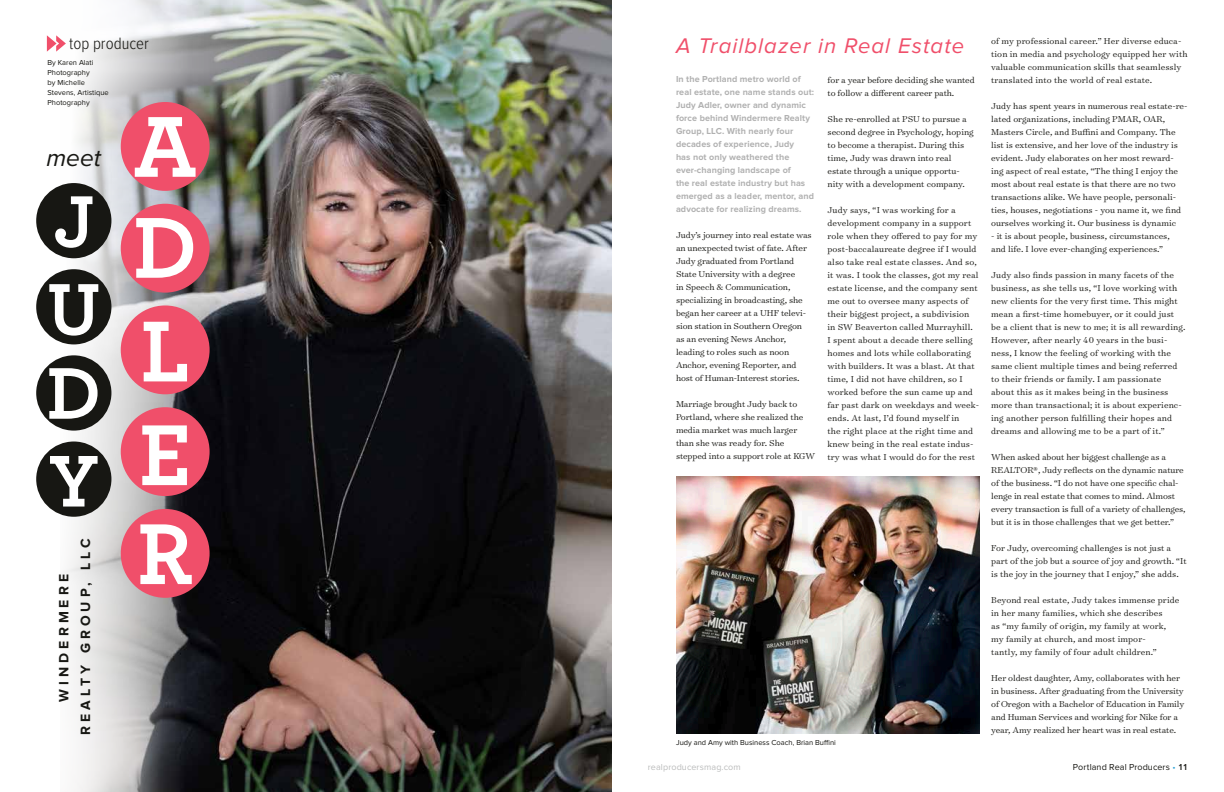
<style>
.page{position:relative;width:1224px;height:792px;background:#fff}
.page>*{position:absolute;margin:0;border:0;box-sizing:border-box;transform-origin:0 0}
.t1{font:700 90.7px/101.8px "Archer Pro";color:#fff;text-align:justify}
.t2{font:700 76.8px/86.5px "Archer Pro";color:#fff;text-align:justify}
.t3{font:italic 24.5px "Proxima Nova";color:#171713}
.t4{font:italic 22px "Proxima Nova";letter-spacing:.05em;color:#f04f6a}
.t5{font:300 17px "Proxima Nova Cond";color:#171713}
.t6{font:700 13.9px "Proxima Nova";letter-spacing:.29em;color:#171713}
.t7{font:300 9.8px/13px "Surveyor Text";color:#171713}
.t8{font:700 9px/13px "Proxima Nova";letter-spacing:.01em;color:#b1b1b1}
.t9{font:9px "Proxima Nova";letter-spacing:.01em;color:#171713}
.t10{font:9px "Proxima Nova";letter-spacing:.01em;color:#bbbcbc}
.t11{font:7.5px/10px "Proxima Nova";color:#171713}
.s1{color:#31a5d9}
.s2{font-weight:600}
</style>
<div class="page">
<img style="left:84px;top:0;width:528px;height:792px">
<img style="left:77px;top:0;width:436px;height:160px">
<svg style="left:36px;top:162px;width:184px;height:630px"></svg>
<svg style="left:47px;top:35px;width:19px;height:17px"></svg>
<img style="left:676px;top:476px;width:303px;height:258px">
<div style="left:36px;top:183px;width:75px;height:75px;background:#171713;border-radius:50%"></div>
<div style="left:36px;top:269px;width:75px;height:75px;background:#171713;border-radius:50%"></div>
<div style="left:36px;top:355px;width:75px;height:76px;background:#171713;border-radius:50%"></div>
<div style="left:36px;top:442px;width:75px;height:75px;background:#171713;border-radius:50%"></div>
<div style="left:121px;top:102px;width:89px;height:89px;background:#f04f6a;border-radius:50%"></div>
<div style="left:121px;top:204px;width:89px;height:89px;background:#f04f6a;border-radius:50%"></div>
<div style="left:121px;top:305px;width:89px;height:89px;background:#f04f6a;border-radius:50%"></div>
<div style="left:121px;top:407px;width:89px;height:89px;background:#f04f6a;border-radius:50%"></div>
<div style="left:121px;top:509px;width:89px;height:89px;background:#f04f6a;border-radius:50%"></div>
<h3 class="t5" style="left:69px;top:35px;width:81px">top producer</h3>
<h3 class="t4" style="left:676px;top:33px;width:290px">A Trailblazer in Real Estate</h3>
<p class="t11" style="left:48px;top:58px;width:63px">By Karen Alati<br>Photography<br>by Michelle<br>Stevens, Artistique<br>Photography</p>
<p class="t8" style="left:676px;top:73px;width:140px">In the Portland metro world of real estate, one name stands out:<br>Judy Adler, owner and dynamic force behind Windermere Realty<br>Group, LLC. With nearly four decades of experience, Judy<br>has not only weathered the ever-changing landscape of<br>the real estate industry but has emerged as a leader, mentor, and advocate for realizing dreams.</p>
<p class="t7" style="left:676px;top:229px;width:137px">Judy’s journey into real estate was an unexpected twist of fate. After<br>Judy graduated from Portland<br>State University with a degree<br>in Speech &amp; Communication, specializing in broadcasting, she began her career at a UHF televi&shy;sion station in Southern Oregon as an evening News Anchor, leading to roles such as noon<br>Anchor, evening Reporter, and host of Human-Interest stories.</p>
<p class="t7" style="left:676px;top:398px;width:141px">Marriage brought Judy back to<br>Portland, where she realized the media market was much larger than she was ready for. She stepped into a support role at KGW</p>
<p class="t7" style="left:828px;top:73px;width:149px">for a year before deciding she wanted to follow a different career path.</p>
<p class="t7" style="left:828px;top:112px;width:148px">She re-enrolled at PSU to pursue a second degree in Psychology, hoping to become a therapist. During this time, Judy was drawn into real estate through a unique opportu&shy;nity with a development company.</p>
<p class="t7" style="left:828px;top:203px;width:153px">Judy says, “I was working for a development company in a support role when they offered to pay for my post-baccalaureate degree if I would also take real estate classes. And so, it was. I took the classes, got my real estate license, and the company sent me out to oversee many aspects of their biggest project, a subdivision in SW Beaverton called Murrayhill.<br>I spent about a decade there selling homes and lots while collaborating with builders. It was a blast. At that time, I did not have children, so I worked before the sun came up and far past dark on weekdays and week&shy;ends. At last, I’d found myself in<br>the right place at the right time and knew being in the real estate indus&shy;try was what I would do for the rest</p>
<h1 class="t1" style="left:133px;top:90px;width:66px">A D L E R</h1>
<h3 class="t3" style="left:46px;top:144px;width:56px">meet</h3>
<h2 class="t2" style="left:46px;top:173px;width:56px">J U D Y</h2>
<h3 class="t6" style="left:79px;top:735px;width:197px;rotate:-90deg">REALTY GROUP, LLC</h3>
<h3 class="t6" style="left:57px;top:702px;width:129px;rotate:-90deg">WINDERMERE</h3>
<p class="t11" style="left:676px;top:738px;width:161px">Judy and Amy with Business Coach, Brian Buffini</p>
<p class="t7" style="left:991px;top:34px;width:198px">of my professional career.” Her diverse educa&shy;tion in media and psychology equipped her with valuable communication skills that seamlessly translated into the world of real estate.</p>
<p class="t7" style="left:991px;top:99px;width:198px">Judy has spent years in numerous real estate-re&shy;lated organizations, including PMAR, OAR, Masters Circle, and Buffini and Company. The list is extensive, and her love of the industry is evident. Judy elaborates on her most reward&shy;ing aspect of real estate, “The thing I enjoy the most about real estate is that there are no two transactions alike. We have people, personali&shy;ties, houses, negotiations - you name it, we find ourselves working it. Our business is dynamic</p>
<p class="t7" style="left:991px;top:229px;width:180px">- it is about people, business, circumstances, and life. I love ever-changing experiences.”</p>
<p class="t7" style="left:991px;top:268px;width:196px">Judy also finds passion in many facets of the business, as she tells us, “I love working with new clients for the very first time. This might mean a first-time homebuyer, or it could just be a client that is new to me; it is all rewarding.<br>However, after nearly 40 years in the busi&shy;ness, I know the feeling of working with the same client multiple times and being referred to their friends or family. I am passionate about this as it makes being in the business more than transactional; it is about experienc&shy;ing another person fulfilling their hopes and dreams and allowing me to be a part of it.”</p>
<p class="t7" style="left:991px;top:450px;width:196px">When asked about her biggest challenge as a REALTOR®, Judy reflects on the dynamic nature of the business. “I do not have one specific chal&shy;lenge in real estate that comes to mind. Almost every transaction is full of a variety of challenges, but it is in those challenges that we get better.”</p>
<p class="t7" style="left:991px;top:541px;width:197px">For Judy, overcoming challenges is not just a part of the job but a source of joy and growth. “It is the joy in the journey that I enjoy,” she adds.</p>
<p class="t7" style="left:991px;top:593px;width:190px">Beyond real estate, Judy takes immense pride in her many families, which she describes<br>as “my family of origin, my family at work, my family at church, and most impor-<br>tantly, my family of four adult children.”</p>
<p class="t7" style="left:991px;top:671px;width:195px">Her oldest daughter, Amy, collaborates with her in business. After graduating from the University of Oregon with a Bachelor of Education in Family and Human Services and working for Nike for a</p>
<p class="t7" style="left:991px;top:723px;width:187px">year, Amy realized her heart was in real estate.</p>
<p class="t10" style="left:648px;top:762px;width:94px">realproducersmag.com</p>
<p class="t9" style="left:1073px;top:762px;width:117px">Portland Real Producers <span class="s1">•</span> <span class="s2">11</span></p>
</div>
